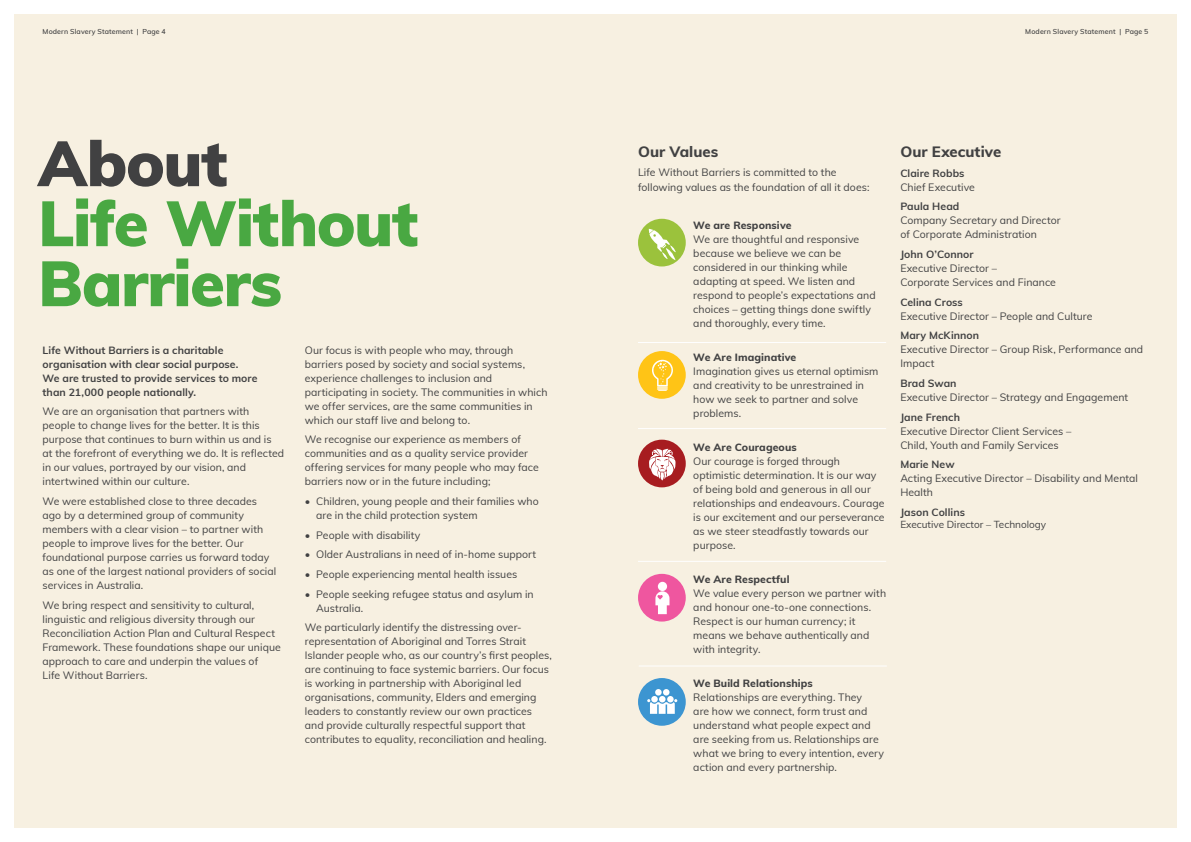
<style>
.page{position:relative;width:1191px;height:842px;background:#fff}
.page>*{position:absolute;margin:0;border:0;box-sizing:border-box;transform-origin:0 0}
.Body_Copy{font:900 63px/60px "Muli";letter-spacing:-.02em;color:#49a842}
.Body_Copy-2{font:900 63px "Muli";letter-spacing:-.02em;color:#414142}
.Body_Copy-3{font:800 15px "Muli";color:#414142}
.Body_Copy-4{font:10.5px/14px "Muli";letter-spacing:.005em;color:#414142}
.Body_Copy-5{font:700 10.5px/14px "Muli";letter-spacing:.005em;color:#414142}
.Body_Copy-6{font:10px "Muli";color:#414142}
.Body_Copy-7{font:600 7px "Muli";letter-spacing:.02em;color:#414142}
.s1{font-weight:800}
.s2{font-weight:700}
</style>
<div class="page">
<div style="left:14px;top:14px;width:581px;height:814px;background:#f7f0e1"></div>
<div style="left:595px;top:14px;width:581px;height:814px;background:#f7f0e1"></div>
<div style="left:638px;top:678px;width:48px;height:48px;background:#3c95d1;border-radius:50%"></div>
<svg style="left:647px;top:689px;width:30px;height:25px"></svg>
<div style="left:638px;top:351px;width:48px;height:48px;background:#ffc416;border-radius:50%"></div>
<svg style="left:652px;top:360px;width:21px;height:31px"></svg>
<div style="left:638px;top:574px;width:48px;height:47px;background:#ef569f;border-radius:50%"></div>
<svg style="left:655px;top:582px;width:14px;height:32px"></svg>
<div style="left:638px;top:219px;width:48px;height:47px;background:#9bc23c;border-radius:50%"></div>
<svg style="left:649px;top:229px;width:27px;height:31px"></svg>
<div style="left:638px;top:440px;width:48px;height:47px;background:#a71c20;border-radius:50%"></div>
<svg style="left:649px;top:449px;width:27px;height:32px"></svg>
<hr style="left:638px;top:342px;width:248px;height:1px;background:#fff">
<hr style="left:638px;top:428px;width:248px;height:1px;background:#fff">
<hr style="left:638px;top:561px;width:248px;height:1px;background:#fff">
<hr style="left:639px;top:665px;width:248px;height:1px;background:#fff">
<p class="Body_Copy-7" style="left:43px;top:27px;width:125px">Modern Slavery Statement | Page 4</p>
<p class="Body_Copy-7" style="left:1025px;top:27px;width:125px">Modern Slavery Statement | Page 5</p>
<p class="Body_Copy-2" style="left:38px;top:117px;width:191px">About</p>
<p class="Body_Copy" style="left:38px;top:191px;width:381px">Life Without<br>Barriers</p>
<p class="Body_Copy-5" style="left:43px;top:342px;width:216px">Life Without Barriers is a charitable organisation with clear social purpose.<br>We are trusted to provide services to more than 21,000 people nationally.</p>
<p class="Body_Copy-4" style="left:43px;top:404px;width:243px">We are an organisation that partners with people to change lives for the better. It is this purpose that continues to burn within us and is at the forefront of everything we do. It is reflected in our values, portrayed by our vision, and intertwined within our culture.</p>
<p class="Body_Copy-4" style="left:43px;top:494px;width:235px">We were established close to three decades ago by a determined group of community members with a clear vision – to partner with people to improve lives for the better. Our foundational purpose carries us forward today as one of the largest national providers of social services in Australia.</p>
<p class="Body_Copy-4" style="left:43px;top:597px;width:240px">We bring respect and sensitivity to cultural, linguistic and religious diversity through our Reconciliation Action Plan and Cultural Respect Framework. These foundations shape our unique approach to care and underpin the values of<br>Life Without Barriers.</p>
<p class="Body_Copy-4" style="left:305px;top:342px;width:244px">Our focus is with people who may, through barriers posed by society and social systems, experience challenges to inclusion and participating in society. The communities in which we offer services, are the same communities in which our staff live and belong to.</p>
<p class="Body_Copy-4" style="left:305px;top:432px;width:235px">We recognise our experience as members of communities and as a quality service provider offering services for many people who may face barriers now or in the future including;</p>
<p class="Body_Copy-4" style="left:316px;top:494px;width:224px;text-indent:-11px">• Children, young people and their families who are in the child protection system</p>
<p class="Body_Copy-4" style="left:305px;top:527px;width:117px">• People with disability</p>
<p class="Body_Copy-4" style="left:305px;top:547px;width:233px">• Older Australians in need of in-home support</p>
<p class="Body_Copy-4" style="left:305px;top:567px;width:214px">• People experiencing mental health issues</p>
<p class="Body_Copy-4" style="left:316px;top:586px;width:219px;text-indent:-11px">• People seeking refugee status and asylum in<br>Australia.</p>
<p class="Body_Copy-4" style="left:305px;top:620px;width:249px">We particularly identify the distressing over&shy;representation of Aboriginal and Torres Strait Islander people who, as our country’s first peoples, are continuing to face systemic barriers. Our focus is working in partnership with Aboriginal led organisations, community, Elders and emerging leaders to constantly review our own practices and provide culturally respectful support that contributes to equality, reconciliation and healing.</p>
<p class="Body_Copy-3" style="left:638px;top:140px;width:82px">Our Values</p>
<p class="Body_Copy-4" style="left:638px;top:165px;width:233px">Life Without Barriers is committed to the following values as the foundation of all it does:</p>
<p class="Body_Copy-4" style="left:693px;top:218px;width:184px"><span class="s1">We are Responsive<br></span>We are thoughtful and responsive because we believe we can be considered in our thinking while adapting at speed. We listen and respond to people’s expectations and choices – getting things done swiftly and thoroughly, every time.</p>
<p class="Body_Copy-4" style="left:693px;top:350px;width:187px"><span class="s1">We Are Imaginative<br></span>Imagination gives us eternal optimism and creativity to be unrestrained in how we seek to partner and solve problems.</p>
<p class="Body_Copy-4" style="left:693px;top:440px;width:193px"><span class="s1">We Are Courageous<br></span>Our courage is forged through optimistic determination. It is our way of being bold and generous in all our relationships and endeavours. Courage is our excitement and our perseverance as we steer steadfastly towards our purpose.</p>
<p class="Body_Copy-4" style="left:693px;top:572px;width:194px"><span class="s1">We Are Respectful<br></span>We value every person we partner with and honour one-to-one connections.<br>Respect is our human currency; it means we behave authentically and with integrity.</p>
<p class="Body_Copy-4" style="left:693px;top:675px;width:192px"><span class="s1">We Build Relationships<br></span>Relationships are everything. They<br>are how we connect, form trust and understand what people expect and are seeking from us. Relationships are what we bring to every intention, every action and every partnership.</p>
<p class="Body_Copy-3" style="left:900px;top:141px;width:102px">Our Executive</p>
<p class="Body_Copy-4" style="left:900px;top:165px;width:76px"><span class="s2">Claire Robbs<br></span>Chief Executive</p>
<p class="Body_Copy-4" style="left:900px;top:199px;width:162px"><span class="s2">Paula Head<br></span>Company Secretary and Director of Corporate Administration</p>
<p class="Body_Copy-4" style="left:900px;top:247px;width:157px"><span class="s2">John O’Connor<br></span>Executive Director –<br>Corporate Services and Finance</p>
<p class="Body_Copy-4" style="left:900px;top:294px;width:194px"><span class="s2">Celina Cross<br></span>Executive Director – People and Culture</p>
<p class="Body_Copy-4" style="left:900px;top:328px;width:244px"><span class="s2">Mary McKinnon<br></span>Executive Director – Group Risk, Performance and<br>Impact</p>
<p class="Body_Copy-4" style="left:900px;top:376px;width:229px"><span class="s2">Brad Swan<br></span>Executive Director – Strategy and Engagement</p>
<p class="Body_Copy-4" style="left:900px;top:409px;width:173px"><span class="s2">Jane French<br></span>Executive Director Client Services –<br>Child, Youth and Family Services</p>
<p class="Body_Copy-4" style="left:900px;top:457px;width:239px"><span class="s2">Marie New<br></span>Acting Executive Director – Disability and Mental<br>Health</p>
<p class="Body_Copy-5" style="left:900px;top:505px;width:66px">Jason Collins</p>
<p class="Body_Copy-6" style="left:900px;top:517px;width:147px">Executive Director – Technology</p>
</div>
